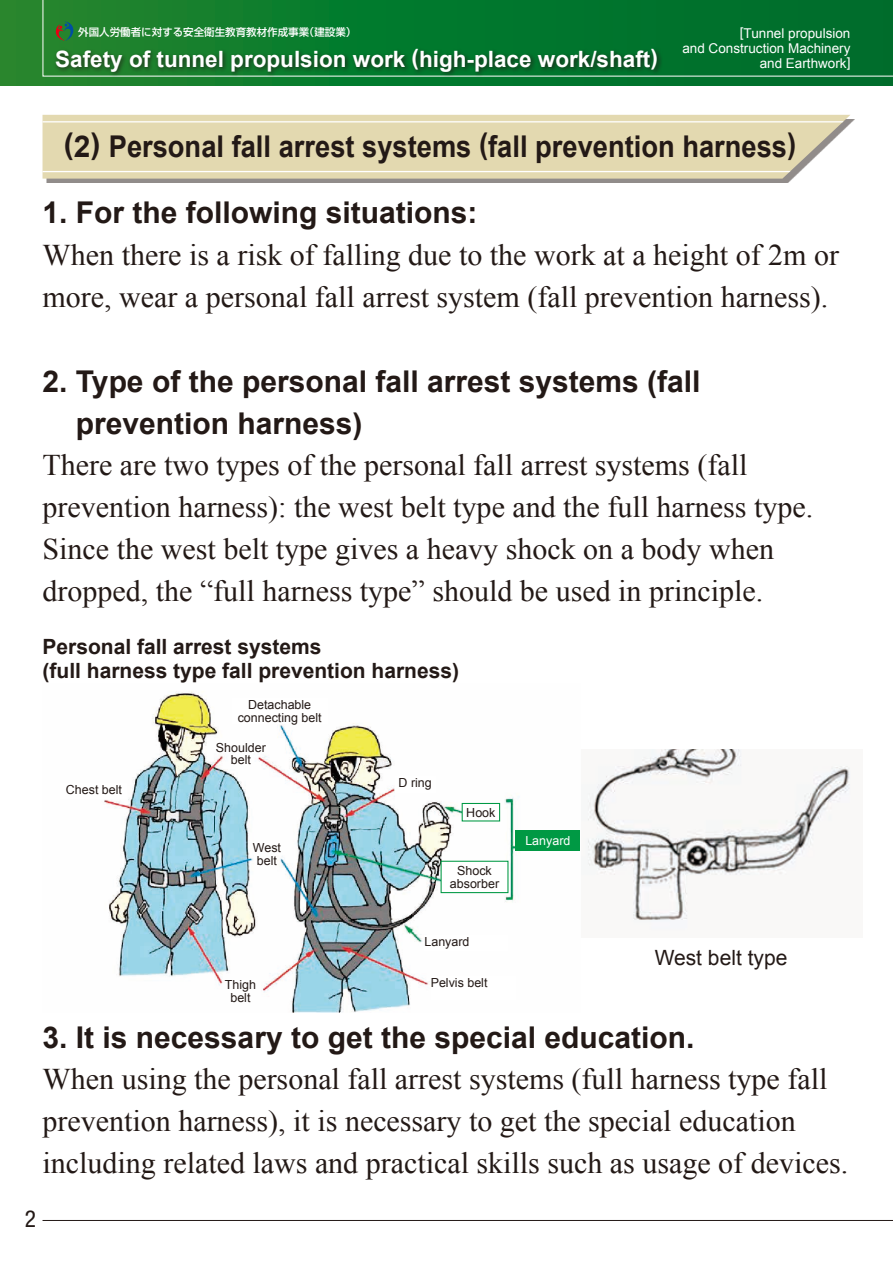
<style>
.page{position:relative;width:893px;height:1263px;background:#fff}
.page>*{position:absolute;margin:0;border:0;box-sizing:border-box;transform-origin:0 0}
.t1{font:30px/42px "Times New Roman";color:#231916}
.t2{font:700 30px/42px "Arial";color:#231916}
.t3{font:condensed 23.4px "Helvetica Neue LT Std";color:#231916}
.t4{font:700 22.5px "Arial";color:#fff}
.t5{font:700 21px/24px "Arial";color:#231916}
.t6{font:21px "Arial";color:#231916}
.t7{font:13.5px/15px "Arial";color:#fff;text-align:right}
.t8{font:12.6px "Arial";color:#231916}
.t9{font:12.45px/12.5px "Arial";color:#231916;text-align:center}
.t10{font:12.45px "Arial";color:#fff}
.t11{font:500 10.5px "Shin Go Pro";color:#fff}
</style>
<div class="page">
<hr style="left:43px;top:1220px;width:850px;height:1px;background:#231916">
<div style="left:0;top:0;width:893px;height:85px;background:linear-gradient(to right,#1e862d,#006c2c)"></div>
<svg style="left:42px;top:0;width:851px;height:77px;background:#08772d"></svg>
<img style="left:588px;top:750px;width:262px;height:171px">
<img style="left:104px;top:691px;width:416px;height:321px">
<div style="left:54px;top:46px;width:609px;height:31px;background:#231916;opacity:.75"></div>
<svg style="left:56px;top:21px;width:17px;height:20px"></svg>
<div style="left:47px;top:119px;width:808px;height:64px;background:#231916;opacity:.5"></div>
<svg style="left:43px;top:115px;width:807px;height:64px;background:#e2d9b2"></svg>
<svg style="left:43px;top:121px;width:801px;height:1px"></svg>
<svg style="left:43px;top:171px;width:748px;height:1px"></svg>
<div style="left:61px;top:783px;width:66px;height:15px;background:#fff"></div>
<div style="left:516px;top:830px;width:64px;height:21px;background:#094"></div>
<div style="left:232px;top:699px;width:95px;height:25px;background:#fff"></div>
<div style="left:395px;top:776px;width:41px;height:17px;background:#fff"></div>
<div style="left:441px;top:861px;width:67px;height:31px;background:#fff"></div>
<div style="left:441px;top:861px;width:67px;height:32px;border:1px solid #094"></div>
<div style="left:462px;top:803px;width:38px;height:18px;background:#fff"></div>
<div style="left:462px;top:803px;width:38px;height:18px;border:1px solid #094"></div>
<div style="left:424px;top:935px;width:84px;height:16px;background:#fff"></div>
<div style="left:431px;top:976px;width:85px;height:24px;background:#fff"></div>
<p class="t11" style="left:78px;top:23px;width:280px">外国人労働者に対する安全衛生教育教材作成事業（建設業）</p>
<p class="t7" style="left:682px;top:26px;width:170px">[Tunnel propulsion<br>and Construction Machinery</p>
<p class="t4" style="left:55px;top:44px;width:604px">Safety of tunnel propulsion work (high-place work/shaft)</p>
<p class="t7" style="left:760px;top:56px;width:92px">and Earthwork]</p>
<p class="t2" style="left:64px;top:127px;width:734px">(2) Personal fall arrest systems (fall prevention harness)</p>
<p class="t2" style="left:43px;top:193px;width:437px">1. For the following situations:</p>
<p class="t1" style="left:43px;top:233px;width:798px">When there is a risk of falling due to the work at a height of 2m or more, wear a personal fall arrest system (fall prevention harness).</p>
<p class="t2" style="left:76px;top:361px;width:626px;text-indent:-33px">2. Type of the personal fall arrest systems (fall prevention harness)</p>
<p class="t1" style="left:43px;top:443px;width:772px">There are two types of the personal fall arrest systems (fall prevention harness): the west belt type and the full harness type.<br>Since the west belt type gives a heavy shock on a body when dropped, the “full harness type” should be used in principle.</p>
<p class="t5" style="left:43px;top:635px;width:418px">Personal fall arrest systems<br>(full harness type fall prevention harness)</p>
<p class="t9" style="left:238px;top:699px;width:85px">Detachable connecting belt</p>
<p class="t9" style="left:66px;top:783px;width:58px">Chest belt</p>
<p class="t9" style="left:216px;top:741px;width:51px">Shoulder belt</p>
<p class="t9" style="left:253px;top:842px;width:30px">West belt</p>
<p class="t9" style="left:225px;top:979px;width:33px">Thigh belt</p>
<p class="t9" style="left:399px;top:776px;width:35px">D ring</p>
<p class="t8" style="left:466px;top:804px;width:31px">Hook</p>
<p class="t9" style="left:450px;top:865px;width:51px">Shock absorber</p>
<p class="t9" style="left:424px;top:936px;width:47px">Lanyard</p>
<p class="t9" style="left:431px;top:976px;width:58px">Pelvis belt</p>
<p class="t10" style="left:525px;top:833px;width:47px">Lanyard</p>
<p class="t6" style="left:655px;top:944px;width:134px">West belt type</p>
<p class="t2" style="left:43px;top:1017px;width:653px">3. It is necessary to get the special education.</p>
<p class="t1" style="left:43px;top:1057px;width:807px">When using the personal fall arrest systems (full harness type fall prevention harness), it is necessary to get the special education including related laws and practical skills such as usage of devices.</p>
<p class="t3" style="left:25px;top:1205px;width:13px">2</p>
</div>
